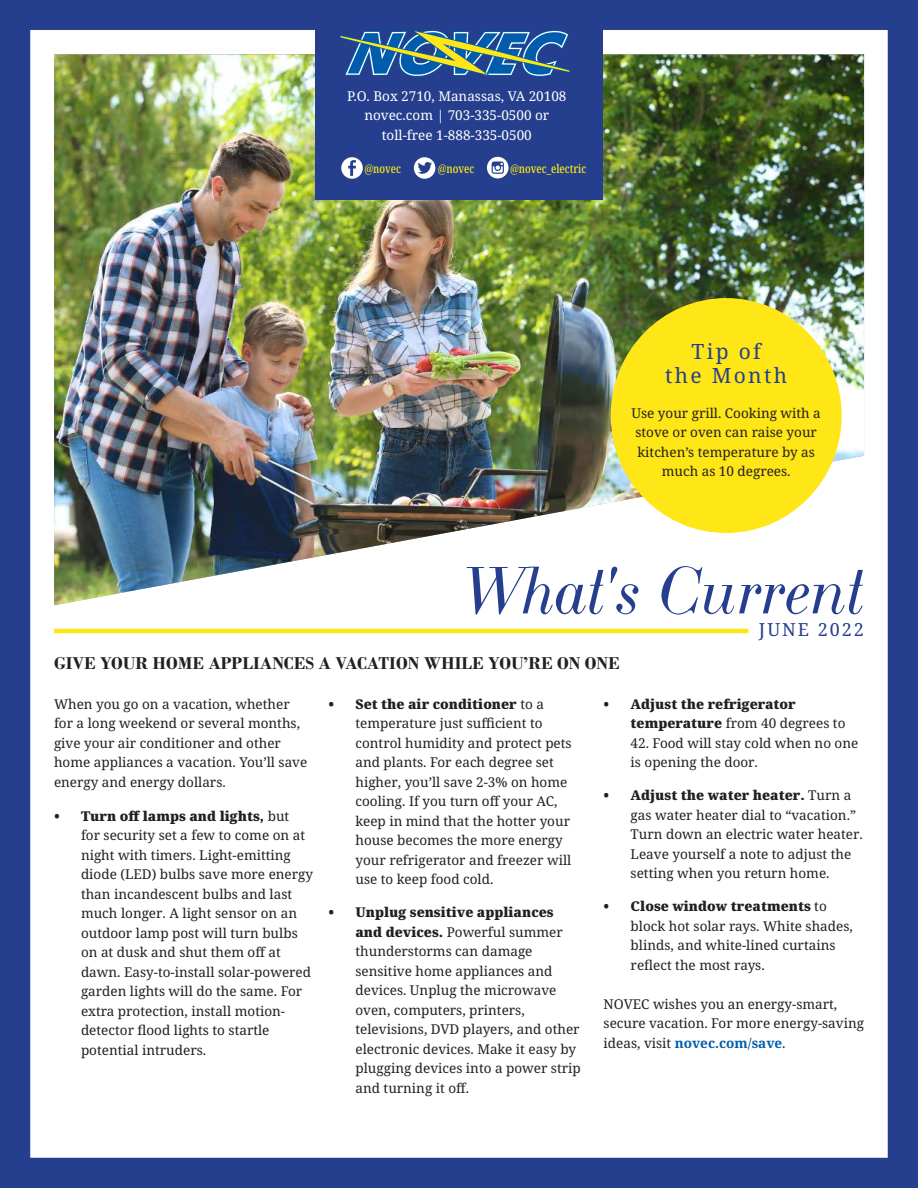
<style>
.page{position:relative;width:918px;height:1188px;background:#fff}
.page>*{position:absolute;margin:0;border:0;box-sizing:border-box;transform-origin:0 0}
.t1{font:italic 66px "LTC Bodoni 175";color:#253f8e}
.t2{font:21px/24px "Noto Serif";letter-spacing:.11em;color:#253f8e;text-align:center}
.t3{font:700 18px "Bodoni";color:#231f20}
.t4{font:18px "Noto Serif";letter-spacing:.11em;color:#253f8e}
.t5{font:13.5px/19.5px "Noto Serif";color:#231f20}
.t6{font:13.5px/19.5px "Noto Serif";color:#fff;text-align:center}
.t7{font:900 13.5px/19.5px "Noto Serif";color:#231f20}
.t8{font:500 extra-condensed 12px "Noto Serif";color:#fae811}
.s1{font-weight:900}
.s2{font-weight:400}
.s3{font-weight:700;color:#015dab}
</style>
<div class="page">
<img style="left:0;top:0;width:918px;height:1188px">
<div style="left:611px;top:298px;width:231px;height:235px;background:#ffe616;border-radius:50%"></div>
<p class="t6" style="left:347px;top:87px;width:221px">P.O. Box 2710, Manassas, VA 20108 novec.com | 703-335-0500 or toll-free 1-888-335-0500</p>
<p class="t8" style="left:364px;top:160px;width:38px">@novec</p>
<p class="t8" style="left:438px;top:160px;width:38px">@novec</p>
<p class="t8" style="left:510px;top:160px;width:78px">@novec_electric</p>
<h2 class="t2" style="left:665px;top:340px;width:123px">Tip of<br>the Month</h2>
<p class="t5" style="left:631px;top:404px;width:191px;text-align:center">Use your grill. Cooking with a stove or oven can raise your kitchen’s temperature by as much as 10 degrees.</p>
<h1 class="t1" style="left:463px;top:554px;width:406px">What's Current</h1>
<h3 class="t4" style="left:759px;top:617px;width:107px">JUNE 2022</h3>
<h3 class="t3" style="left:54px;top:652px;width:567px">GIVE YOUR HOME APPLIANCES A VACATION WHILE YOU’RE ON ONE</h3>
<p class="t5" style="left:54px;top:695px;width:255px">When you go on a vacation, whether for a long weekend or several months, give your air conditioner and other home appliances a vacation. You’ll save energy and energy dollars.</p>
<p class="t5" style="left:81px;top:806px;width:234px;text-indent:-27px"><span class="s1">• Turn off lamps and lights,</span> but<br>for security set a few to come on at night with timers. Light-emitting diode (LED) bulbs save more energy than incandescent bulbs and last much longer. A light sensor on an outdoor lamp post will turn bulbs on at dusk and shut them off at dawn. Easy-to-install solar-powered garden lights will do the same. For extra protection, install motion&shy;detector flood lights to startle potential intruders.</p>
<p class="t5" style="left:356px;top:695px;width:218px;text-indent:-27px"><span class="s1">• Set the air conditioner</span> to a temperature just sufficient to control humidity and protect pets and plants. For each degree set higher, you’ll save 2-3% on home cooling. If you turn off your AC, keep in mind that the hotter your house becomes the more energy your refrigerator and freezer will use to keep food cold.</p>
<p class="t5" style="left:356px;top:903px;width:227px;text-indent:-27px"><span class="s1">• Unplug sensitive appliances and devices.</span> Powerful summer thunderstorms can damage sensitive home appliances and devices. Unplug the microwave oven, computers, printers, televisions, DVD players, and other electronic devices. Make it easy by plugging devices into a power strip and turning it off.</p>
<p class="t7" style="left:631px;top:694px;width:216px;text-indent:-27px">• Adjust the refrigerator temperature <span class="s2">from 40 degrees to</span></p>
<p class="t5" style="left:631px;top:734px;width:229px">42. Food will stay cold when no one is opening the door.</p>
<p class="t5" style="left:631px;top:786px;width:234px;text-indent:-27px"><span class="s1">• Adjust the water heater.</span> Turn a gas water heater dial to “vacation.” Turn down an electric water heater.<br>Leave yourself a note to adjust the setting when you return home.</p>
<p class="t5" style="left:631px;top:897px;width:224px;text-indent:-27px"><span class="s1">• Close window treatments</span> to block hot solar rays. White shades, blinds, and white-lined curtains reflect the most rays.</p>
<p class="t5" style="left:604px;top:995px;width:262px">NOVEC wishes you an energy-smart, secure vacation. For more energy-saving ideas, visit <span class="s3">novec.com/save</span>.</p>
</div>
